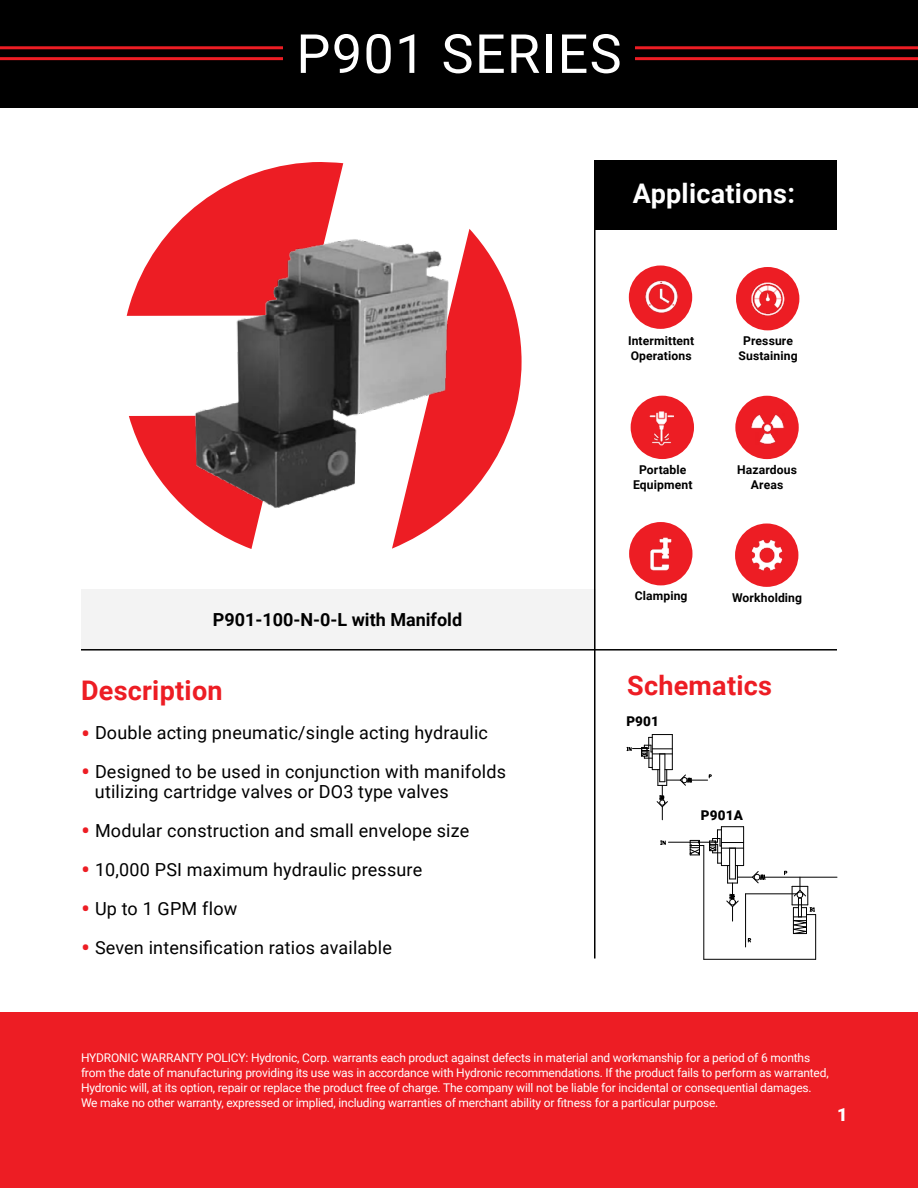
<style>
.page{position:relative;width:918px;height:1188px;background:#fff}
.page>*{position:absolute;margin:0;border:0;box-sizing:border-box;transform-origin:0 0}
.t1{font:54px "Roboto";letter-spacing:.025em;color:#fff}
.t2{font:700 27px "Roboto";letter-spacing:.01em;color:#ed1d24}
.t3{font:700 27px "Roboto";letter-spacing:.01em;color:#fff}
.t4{font:18px/19.5px "Roboto";letter-spacing:.01em;color:#000}
.t5{font:700 18px "Roboto";color:#000}
.t6{font:900 18px "Roboto";color:#fff}
.t7{font:900 13.5px "Roboto";letter-spacing:.01em;color:#000}
.t8{font:700 12.15px/14.9px "Roboto";letter-spacing:.01em;color:#000;text-align:center}
.t9{font:12px/15px "Roboto";letter-spacing:-.015em;color:#fff}
.s1{font-size:27px;color:#ed1d24}
</style>
<div class="page">
<div style="left:0;top:0;width:918px;height:108px;background:#000"></div>
<hr style="left:0;top:57px;width:918px;height:3px;background:#ed1d24">
<hr style="left:0;top:46px;width:918px;height:3px;background:#ed1d24">
<div style="left:284px;top:34px;width:351px;height:39px;background:#000"></div>
<svg style="left:129px;top:416px;width:129px;height:133px"></svg>
<svg style="left:392px;top:229px;width:130px;height:320px"></svg>
<svg style="left:127px;top:162px;width:216px;height:154px"></svg>
<hr style="left:594px;top:162px;width:2px;height:796px;background:#000">
<div style="left:594px;top:160px;width:243px;height:70px;background:#000"></div>
<hr style="left:81px;top:649px;width:756px;height:2px;background:#000">
<img style="left:184px;top:225px;width:279px;height:296px">
<div style="left:736px;top:267px;width:63px;height:63px;background:#ed1d24;border-radius:50%"></div>
<img style="left:745px;top:276px;width:46px;height:46px">
<img style="left:629px;top:522px;width:63px;height:63px;border-radius:32px">
<div style="left:735px;top:396px;width:64px;height:63px;background:#ed1d24;border-radius:50%"></div>
<img style="left:751px;top:414px;width:33px;height:30px">
<div style="left:629px;top:266px;width:63px;height:63px;background:#ed1d24;border-radius:50%"></div>
<img style="left:645px;top:280px;width:33px;height:33px">
<div style="left:631px;top:396px;width:63px;height:63px;background:#ed1d24;border-radius:50%"></div>
<img style="left:650px;top:411px;width:24px;height:34px">
<div style="left:735px;top:524px;width:63px;height:63px;background:#ed1d24;border-radius:50%"></div>
<img style="left:743px;top:530px;width:48px;height:51px">
<div style="left:81px;top:589px;width:514px;height:60px;background:#f3f3f3"></div>
<svg style="left:627px;top:734px;width:85px;height:86px"></svg>
<hr style="left:704px;top:846px;width:1px;height:113px;background:#000">
<hr style="left:704px;top:959px;width:112px;height:1px;background:#000">
<hr style="left:815px;top:915px;width:1px;height:44px;background:#000">
<hr style="left:745px;top:894px;width:1px;height:53px;background:#000">
<hr style="left:746px;top:894px;width:50px;height:1px;background:#000">
<hr style="left:765px;top:877px;width:72px;height:1px;background:#000">
<svg style="left:748px;top:938px;width:3px;height:5px"></svg>
<svg style="left:784px;top:871px;width:32px;height:63px"></svg>
<svg style="left:661px;top:826px;width:104px;height:95px"></svg>
<div style="left:0;top:1012px;width:918px;height:176px;background:#ed1d24"></div>
<h1 class="t1" style="left:296px;top:16px;width:327px">P901 SERIES</h1>
<h2 class="t3" style="left:633px;top:174px;width:164px">Applications:</h2>
<p class="t8" style="left:628px;top:333px;width:68px;text-align:left">Intermittent<br>Operations</p>
<p class="t8" style="left:738px;top:333px;width:61px">Pressure<br>Sustaining</p>
<p class="t8" style="left:633px;top:462px;width:61px">Portable<br>Equipment</p>
<p class="t8" style="left:737px;top:462px;width:61px">Hazardous<br>Areas</p>
<h3 class="t5" style="left:213px;top:607px;width:251px">P901-100-N-0-L with Manifold</h3>
<h2 class="t2" style="left:81px;top:672px;width:143px">Description</h2>
<h3 class="t4" style="left:81px;top:723px;width:408px"><span class="s1">•</span> Double acting pneumatic/single acting hydraulic</h3>
<h3 class="t4" style="left:95px;top:762px;width:413px;text-indent:-14px"><span class="s1">•</span> Designed to be used in conjunction with manifolds utilizing cartridge valves or DO3 type valves</h3>
<h3 class="t4" style="left:81px;top:820px;width:390px"><span class="s1">•</span> Modular construction and small envelope size</h3>
<h3 class="t4" style="left:81px;top:859px;width:343px"><span class="s1">•</span> 10,000 PSI maximum hydraulic pressure</h3>
<h3 class="t4" style="left:81px;top:898px;width:158px"><span class="s1">•</span> Up to 1 GPM flow</h3>
<h3 class="t4" style="left:81px;top:937px;width:312px"><span class="s1">•</span> Seven intensification ratios available</h3>
<p class="t8" style="left:635px;top:588px;width:54px">Clamping</p>
<p class="t8" style="left:732px;top:590px;width:72px">Workholding</p>
<h2 class="t2" style="left:627px;top:667px;width:146px">Schematics</h2>
<p class="t7" style="left:626px;top:712px;width:34px">P901</p>
<p class="t7" style="left:701px;top:806px;width:43px">P901A</p>
<p class="t9" style="left:81px;top:1050px;width:749px">HYDRONIC WARRANTY POLICY: Hydronic, Corp. warrants each product against defects in material and workmanship for a period of 6 months from the date of manufacturing providing its use was in accordance with Hydronic recommendations. If the product fails to perform as warranted, Hydronic will, at its option, repair or replace the product free of charge. The company will not be liable for incidental or consequential damages.<br>We make no other warranty, expressed or implied, including warranties of merchant ability or fitness for a particular purpose.</p>
<h3 class="t6" style="left:837px;top:1101px;width:12px">1</h3>
</div>
